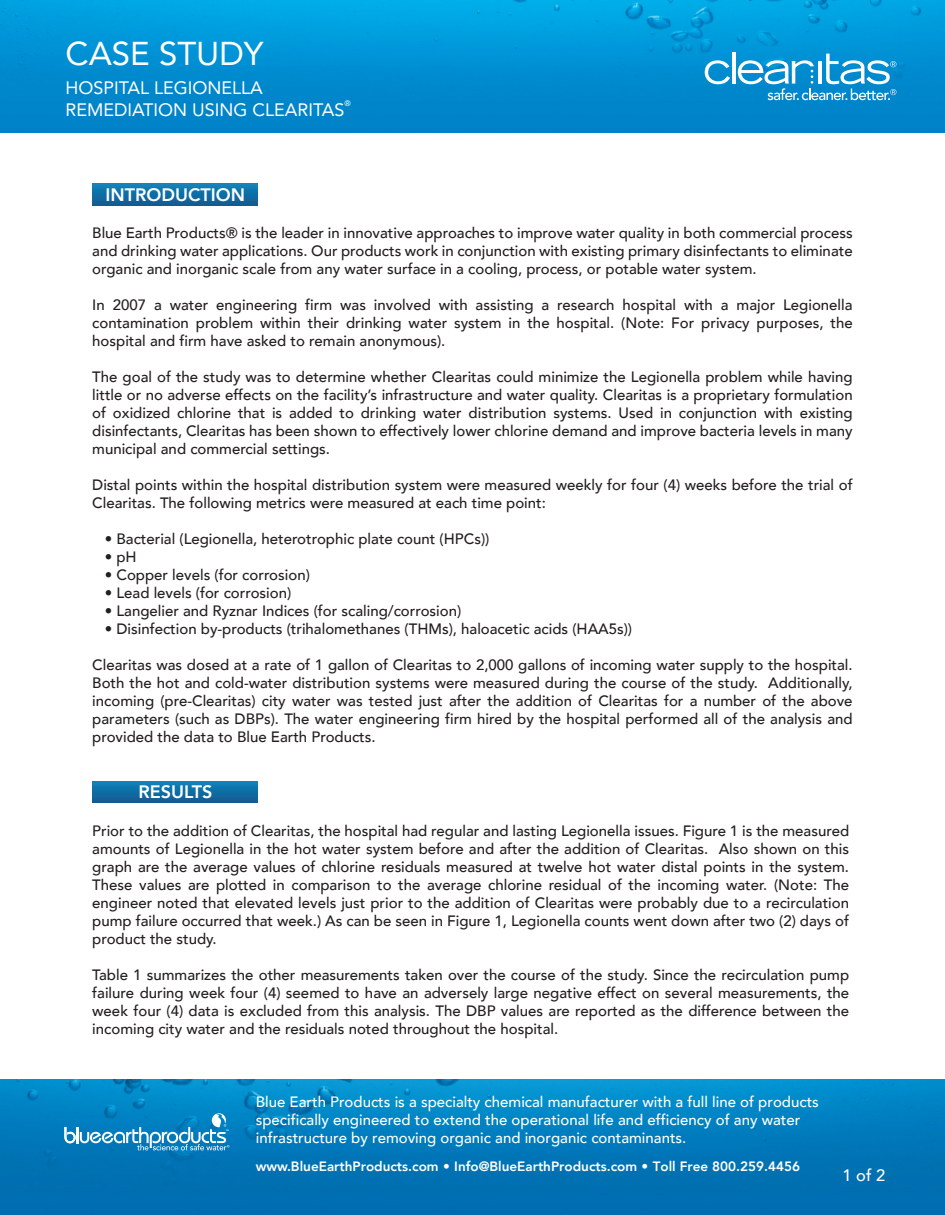
<style>
.page{position:relative;width:945px;height:1215px;background:#fff}
.page>*{position:absolute;margin:0;border:0;box-sizing:border-box;transform-origin:0 0}
.t1{font:33px "Avenir";color:#fff}
.t2{font:18px/21.6px "Avenir";color:#fff}
.t3{font:800 18px "Avenir";color:#fff}
.t4{font:500 16.5px "Avenir";color:#fff}
.t5{font:500 15px/18px "Avenir";color:#231f20;text-align:justify}
.t6{font:500 15px/18px "Avenir";color:#fff}
.t7{font:800 13.5px "Avenir";color:#fff}
.t8{font:7.8px "Avenir";color:#fff}
.t9{font:600 2.1px "Myriad Pro";color:#fff}
</style>
<div class="page">
<img style="left:0;top:0;width:945px;height:132px">
<img style="left:0;top:1079px;width:945px;height:136px">
<div style="left:92px;top:781px;width:166px;height:22px;background:linear-gradient(to bottom,#0f82b9,#105c93)"></div>
<div style="left:92px;top:184px;width:166px;height:22px;background:linear-gradient(to bottom,#0f81b9,#115b92)"></div>
<svg style="left:705px;top:60px;width:25px;height:24px"></svg>
<hr style="left:732px;top:52px;width:3px;height:32px;background:#fff">
<svg style="left:738px;top:54px;width:158px;height:46px"></svg>
<svg style="left:64px;top:1113px;width:165px;height:37px;background:#3195ca"></svg>
<h1 class="t1" style="left:65px;top:27px;width:200px">CASE STUDY</h1>
<p class="t2" style="left:65px;top:77px;width:281px">HOSPITAL LEGIONELLA<br>REMEDIATION USING CLEARITAS</p>
<p class="t8" style="left:345px;top:97px;width:8px">®</p>
<p class="t3" style="left:106px;top:180px;width:141px">INTRODUCTION</p>
<p class="t5" style="left:92px;top:223px;width:762px">Blue Earth Products® is the leader in innovative approaches to improve water quality in both commercial process and drinking water applications. Our products work in conjunction with existing primary disinfectants to eliminate organic and inorganic scale from any water surface in a cooling, process, or potable water system.</p>
<p class="t5" style="left:92px;top:295px;width:762px">In 2007 a water engineering firm was involved with assisting a research hospital with a major Legionella contamination problem within their drinking water system in the hospital. (Note: For privacy purposes, the hospital and firm have asked to remain anonymous).</p>
<p class="t5" style="left:92px;top:367px;width:762px">The goal of the study was to determine whether Clearitas could minimize the Legionella problem while having little or no adverse effects on the facility’s infrastructure and water quality. Clearitas is a proprietary formulation of oxidized chlorine that is added to drinking water distribution systems. Used in conjunction with existing disinfectants, Clearitas has been shown to effectively lower chlorine demand and improve bacteria levels in many municipal and commercial settings.</p>
<p class="t5" style="left:92px;top:475px;width:762px">Distal points within the hospital distribution system were measured weekly for four (4) weeks before the trial of<br>Clearitas. The following metrics were measured at each time point:</p>
<p class="t5" style="left:105px;top:529px;width:386px">• Bacterial (Legionella, heterotrophic plate count (HPCs))</p>
<p class="t5" style="left:105px;top:547px;width:33px">• pH</p>
<p class="t5" style="left:105px;top:565px;width:207px">• Copper levels (for corrosion)</p>
<p class="t5" style="left:105px;top:583px;width:188px">• Lead levels (for corrosion)</p>
<p class="t5" style="left:105px;top:601px;width:358px">• Langelier and Ryznar Indices (for scaling/corrosion)</p>
<p class="t5" style="left:105px;top:619px;width:529px">• Disinfection by-products (trihalomethanes (THMs), haloacetic acids (HAA5s))</p>
<p class="t5" style="left:92px;top:655px;width:762px">Clearitas was dosed at a rate of 1 gallon of Clearitas to 2,000 gallons of incoming water supply to the hospital.<br>Both the hot and cold-water distribution systems were measured during the course of the study. Additionally, incoming (pre-Clearitas) city water was tested just after the addition of Clearitas for a number of the above parameters (such as DBPs). The water engineering firm hired by the hospital performed all of the analysis and provided the data to Blue Earth Products.</p>
<p class="t3" style="left:138px;top:777px;width:76px">RESULTS</p>
<p class="t5" style="left:92px;top:821px;width:758px">Prior to the addition of Clearitas, the hospital had regular and lasting Legionella issues. Figure 1 is the measured amounts of Legionella in the hot water system before and after the addition of Clearitas. Also shown on this graph are the average values of chlorine residuals measured at twelve hot water distal points in the system.<br>These values are plotted in comparison to the average chlorine residual of the incoming water. (Note: The engineer noted that elevated levels just prior to the addition of Clearitas were probably due to a recirculation pump failure occurred that week.) As can be seen in Figure 1, Legionella counts went down after two (2) days of product the study.</p>
<p class="t5" style="left:92px;top:965px;width:758px">Table 1 summarizes the other measurements taken over the course of the study. Since the recirculation pump failure during week four (4) seemed to have an adversely large negative effect on several measurements, the week four (4) data is excluded from this analysis. The DBP values are reported as the difference between the incoming city water and the residuals noted throughout the hospital.</p>
<p class="t9" style="left:226px;top:1129px;width:4px">TM</p>
<p class="t6" style="left:256px;top:1092px;width:565px">Blue Earth Products is a specialty chemical manufacturer with a full line of products specifically engineered to extend the operational life and efficiency of any water infrastructure by removing organic and inorganic contaminants.</p>
<p class="t7" style="left:256px;top:1155px;width:546px">www.BlueEarthProducts.com • Info@BlueEarthProducts.com • Toll Free 800.259.4456</p>
<p class="t4" style="left:843px;top:1161px;width:44px">1 of 2</p>
</div>
